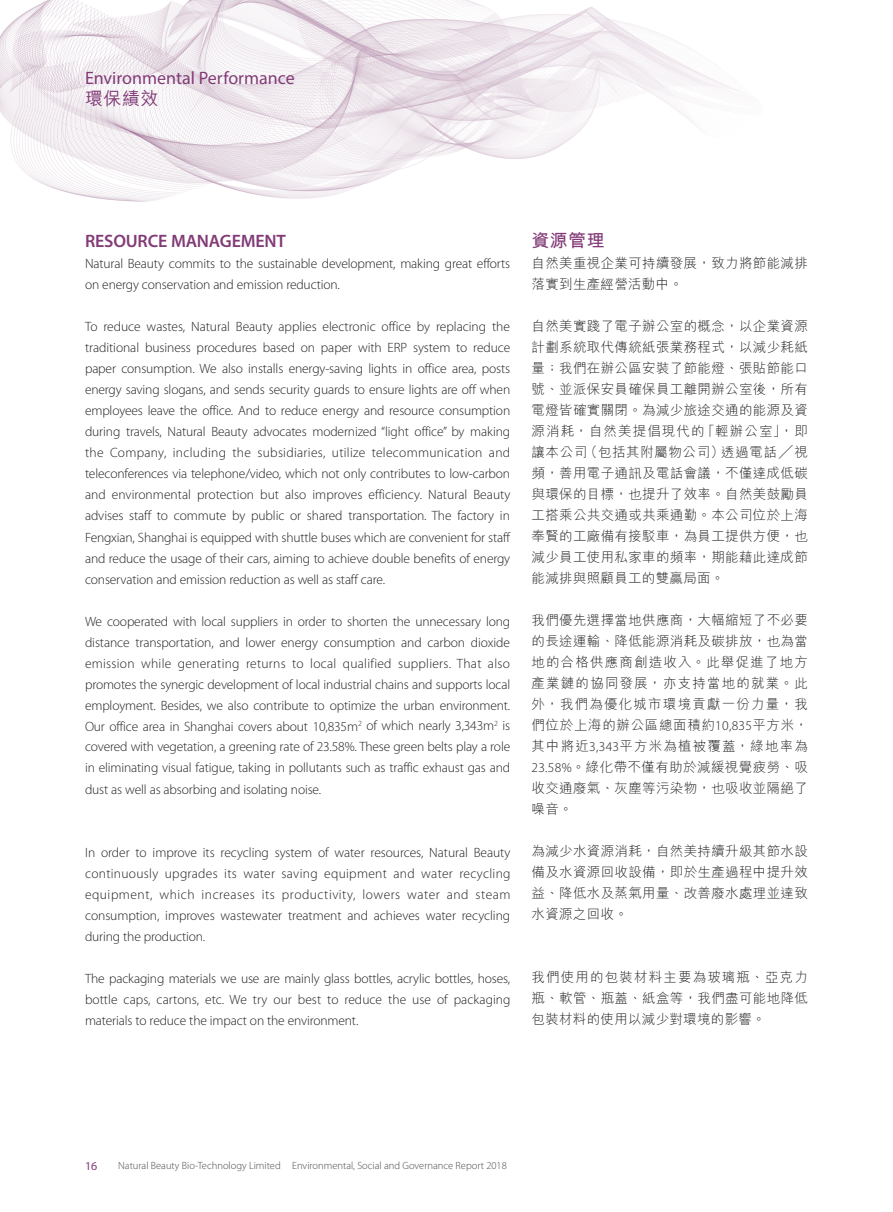
<style>
.page{position:relative;width:893px;height:1212px;background:#fff}
.page>*{position:absolute;margin:0;border:0;box-sizing:border-box;transform-origin:0 0}
.t1{font:18px "Myriad Pro";color:#823b77}
.t2{font:600 18px "Myriad Pro";letter-spacing:-.01em;color:#823b77}
.t3{font:500 18px "M Hei HK";color:#823b77}
.t4{font:700 18px "M Hei HK";color:#823b77}
.t5{font:300 13.5px/21px "Myriad Pro";letter-spacing:-.01em;color:#231f20;text-align:justify}
.t6{font:300 13.5px/21px "M Hei HK";letter-spacing:.025em;color:#231f20;text-align:justify}
.t7{font:12px "Myriad Pro";color:#823b77}
.t8{font:300 10.5px "Myriad Pro";color:#4b4c4d}
.s1{font-family:"Myriad Pro"}
</style>
<div class="page">
<img style="left:0;top:0;width:743px;height:202px">
<h1 class="t1" style="left:85px;top:67px;width:211px">Environmental Performance</h1>
<h1 class="t3" style="left:85px;top:85px;width:75px">環保績效</h1>
<h1 class="t2" style="left:85px;top:230px;width:202px">RESOURCE MANAGEMENT</h1>
<p class="t5" style="left:85px;top:254px;width:427px">Natural Beauty commits to the sustainable development, making great efforts on energy conservation and emission reduction.</p>
<p class="t5" style="left:85px;top:317px;width:427px">To reduce wastes, Natural Beauty applies electronic office by replacing the traditional business procedures based on paper with ERP system to reduce paper consumption. We also installs energy-saving lights in office area, posts energy saving slogans, and sends security guards to ensure lights are off when employees leave the office. And to reduce energy and resource consumption during travels, Natural Beauty advocates modernized “light office” by making the Company, including the subsidiaries, utilize telecommunication and teleconferences via telephone/video, which not only contributes to low-carbon and environmental protection but also improves efficiency. Natural Beauty advises staff to commute by public or shared transportation. The factory in Fengxian, Shanghai is equipped with shuttle buses which are convenient for staff and reduce the usage of their cars, aiming to achieve double benefits of energy conservation and emission reduction as well as staff care.</p>
<p class="t5" style="left:85px;top:611px;width:427px">We cooperated with local suppliers in order to shorten the unnecessary long distance transportation, and lower energy consumption and carbon dioxide emission while generating returns to local qualified suppliers. That also promotes the synergic development of local industrial chains and supports local employment. Besides, we also contribute to optimize the urban environment.<br>Our office area in Shanghai covers about 10,835m<sup>2</sup> of which nearly 3,343m<sup>2</sup> is covered with vegetation, a greening rate of 23.58%. These green belts play a role in eliminating visual fatigue, taking in pollutants such as traffic exhaust gas and dust as well as absorbing and isolating noise.</p>
<p class="t5" style="left:85px;top:842px;width:427px">In order to improve its recycling system of water resources, Natural Beauty continuously upgrades its water saving equipment and water recycling equipment, which increases its productivity, lowers water and steam consumption, improves wastewater treatment and achieves water recycling during the production.</p>
<p class="t5" style="left:85px;top:968px;width:427px">The packaging materials we use are mainly glass bottles, acrylic bottles, hoses, bottle caps, cartons, etc. We try our best to reduce the use of packaging materials to reduce the impact on the environment.</p>
<h1 class="t4" style="left:531px;top:227px;width:75px">資源管理</h1>
<p class="t6" style="left:531px;top:252px;width:278px">自然美重視企業可持續發展，致力將節能減排落實到生產經營活動中。</p>
<p class="t6" style="left:531px;top:315px;width:278px">自然美實踐了電子辦公室的概念，以企業資源計劃系統取代傳統紙張業務程式，以減少耗紙量；我們在辦公區安裝了節能燈、張貼節能口號、並派保安員確保員工離開辦公室後，所有電燈皆確實關閉。為減少旅途交通的能源及資源消耗，自然美提倡現代的「輕辦公室」，即讓本公司（包括其附屬物公司）透過電話╱視頻，善用電子通訊及電話會議，不僅達成低碳與環保的目標，也提升了效率。自然美鼓勵員工搭乘公共交通或共乘通勤。本公司位於上海奉賢的工廠備有接駁車，為員工提供方便，也減少員工使用私家車的頻率，期能藉此達成節能減排與照顧員工的雙贏局面。</p>
<p class="t6" style="left:531px;top:609px;width:278px">我們優先選擇當地供應商，大幅縮短了不必要的長途運輸、降低能源消耗及碳排放，也為當地的合格供應商創造收入。此舉促進了地方產業鏈的協同發展，亦支持當地的就業。此外，我們為優化城市環境貢獻一份力量，我們位於上海的辦公區總面積約<span class="s1">10,835</span>平方米，其中將近<span class="s1">3,343</span>平方米為植被覆蓋，綠地率為<span class="s1">23.58%</span>。綠化帶不僅有助於減緩視覺疲勞、吸收交通廢氣、灰塵等污染物，也吸收並隔絕了噪音。</p>
<p class="t6" style="left:531px;top:840px;width:278px">為減少水資源消耗，自然美持續升級其節水設備及水資源回收設備，即於生產過程中提升效益、降低水及蒸氣用量、改善廢水處理並達致水資源之回收。</p>
<p class="t6" style="left:531px;top:966px;width:278px">我們使用的包裝材料主要為玻璃瓶、亞克力瓶、軟管、瓶蓋、紙盒等，我們盡可能地降低包裝材料的使用以減少對環境的影響。</p>
<p class="t7" style="left:85px;top:1158px;width:14px">16</p>
<p class="t8" style="left:118px;top:1159px;width:390px">Natural Beauty Bio-Technology Limited Environmental, Social and Governance Report 2018</p>
</div>
